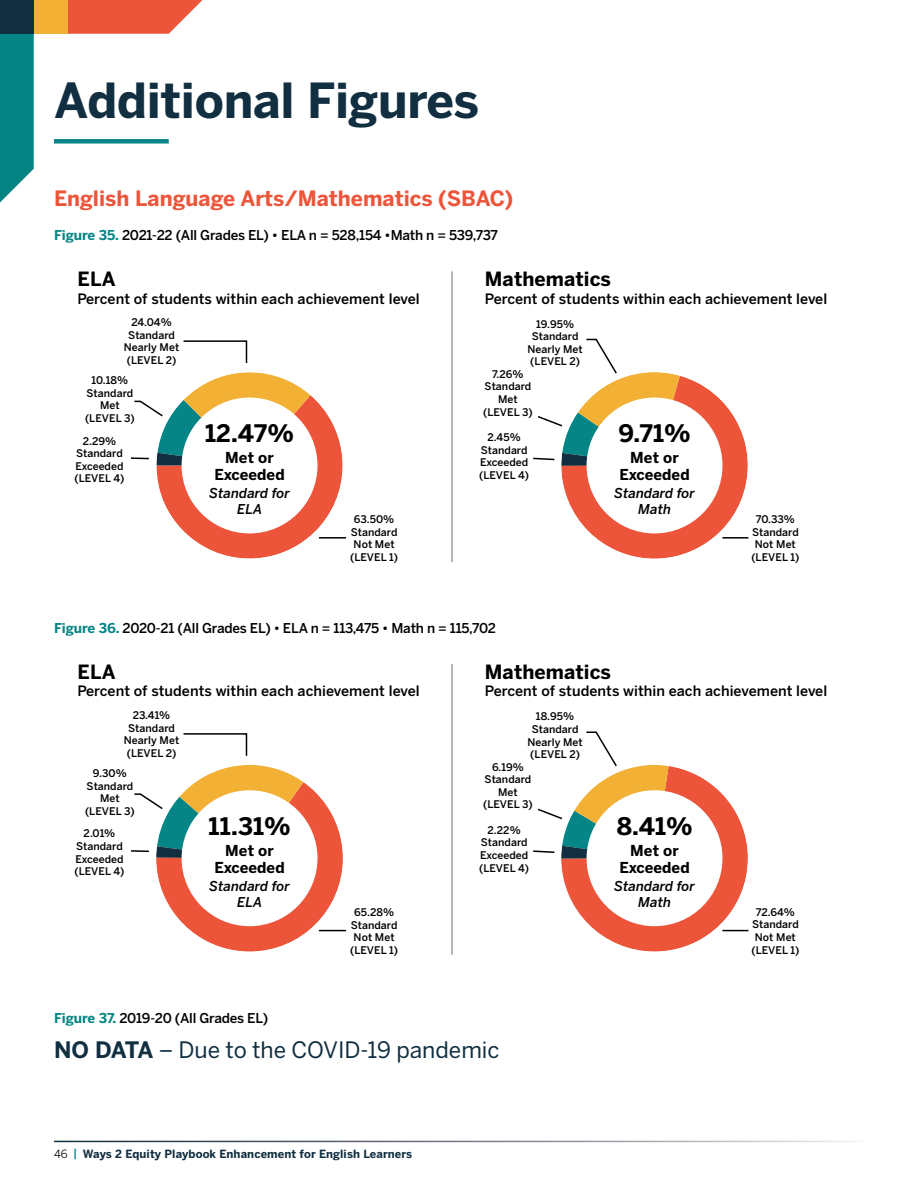
<style>
.page{position:relative;width:918px;height:1188px;background:#fff}
.page>*{position:absolute;margin:0;border:0;box-sizing:border-box;transform-origin:0 0}
.t1{font:700 48px "Benton Sans";letter-spacing:-.005em;color:#112f41}
.t2{font:700 24px "Benton Sans";letter-spacing:.01em;color:#000}
.t3{font:22.5px "Benton Sans";color:#112f41}
.t4{font:700 21px "Benton Sans";color:#ec553a}
.t5{font:700 19.5px "Benton Sans";letter-spacing:.005em;color:#000}
.t6{font:700 15px/17.2px "Benton Sans";letter-spacing:.005em;color:#000;text-align:center}
.t7{font:500 14.25px "Benton Sans";letter-spacing:.005em;color:#000}
.t8{font:500 13.5px "Benton Sans";letter-spacing:-.015em;color:#000}
.t9{font:italic 500 13.5px/16.5px "Benton Sans";letter-spacing:.005em;color:#000;text-align:center}
.t10{font:700 11.25px "Benton Sans";letter-spacing:.01em;color:#112f41}
.t11{font:500 10.5px/12.6px "Benton Sans";letter-spacing:.005em;color:#000;text-align:center}
.s1{font-weight:700;color:#058585}
.s2{font-weight:700}
.s3{font-weight:400;color:#000}
.s4{font-weight:500;color:#058585}
</style>
<div class="page">
<svg style="left:68px;top:0;width:135px;height:34px;background:#ee6b54"></svg>
<svg style="left:0;top:34px;width:34px;height:169px;background:#209292"></svg>
<div style="left:34px;top:0;width:34px;height:34px;background:#f2b035"></div>
<div style="left:0;top:0;width:34px;height:34px;background:#112f41"></div>
<hr style="left:319px;top:537px;width:27px;height:2px;background:#000">
<svg style="left:131px;top:372px;width:212px;height:187px"></svg>
<hr style="left:451px;top:272px;width:2px;height:290px;background:#808081">
<svg style="left:183px;top:340px;width:65px;height:24px"></svg>
<svg style="left:533px;top:338px;width:215px;height:221px"></svg>
<hr style="left:451px;top:664px;width:2px;height:290px;background:#808080">
<svg style="left:183px;top:733px;width:65px;height:23px"></svg>
<svg style="left:131px;top:765px;width:215px;height:187px"></svg>
<svg style="left:533px;top:731px;width:215px;height:221px"></svg>
<div style="left:54px;top:139px;width:115px;height:5px;background:#058585"></div>
<h1 class="t1" style="left:54px;top:72px;width:427px">Additional Figures</h1>
<h3 class="t4" style="left:54px;top:185px;width:461px">English Language Arts/Mathematics (SBAC)</h3>
<p class="t8" style="left:54px;top:227px;width:445px"><span class="s1">Figure 35.</span> 2021-22 (All Grades EL) • ELA n = 528,154 •Math n = 539,737</p>
<h3 class="t5" style="left:77px;top:268px;width:40px">ELA</h3>
<h3 class="t7" style="left:77px;top:290px;width:344px">Percent of students within each achievement level</h3>
<p class="t11" style="left:124px;top:316px;width:57px">24.04%<br>Standard<br>Nearly Met (LEVEL 2)</p>
<h3 class="t5" style="left:485px;top:268px;width:128px">Mathematics</h3>
<h3 class="t7" style="left:485px;top:290px;width:344px">Percent of students within each achievement level</h3>
<p class="t11" style="left:527px;top:317px;width:57px">19.95%<br>Standard<br>Nearly Met (LEVEL 2)</p>
<p class="t11" style="left:483px;top:368px;width:51px">7.26%<br>Standard<br>Met (LEVEL 3)</p>
<p class="t11" style="left:85px;top:374px;width:51px">10.18%<br>Standard<br>Met (LEVEL 3)</p>
<p class="t11" style="left:74px;top:434px;width:52px">2.29%<br>Standard<br>Exceeded (LEVEL 4)</p>
<p class="t11" style="left:479px;top:431px;width:52px">2.45%<br>Standard<br>Exceeded (LEVEL 4)</p>
<p class="t11" style="left:350px;top:513px;width:49px">63.50%<br>Standard<br>Not Met (LEVEL 1)</p>
<p class="t11" style="left:751px;top:513px;width:49px">70.33%<br>Standard<br>Not Met (LEVEL 1)</p>
<h2 class="t2" style="left:205px;top:419px;width:91px">12.47%</h2>
<h3 class="t6" style="left:214px;top:448px;width:72px">Met or<br>Exceeded</h3>
<p class="t9" style="left:209px;top:485px;width:83px">Standard for<br>ELA</p>
<h2 class="t2" style="left:619px;top:419px;width:74px">9.71%</h2>
<h3 class="t6" style="left:619px;top:448px;width:72px">Met or<br>Exceeded</h3>
<p class="t9" style="left:614px;top:485px;width:83px">Standard for<br>Math</p>
<p class="t8" style="left:54px;top:620px;width:444px"><span class="s1">Figure 36.</span> 2020-21 (All Grades EL) • ELA n = 113,475 • Math n = 115,702</p>
<h3 class="t5" style="left:77px;top:660px;width:40px">ELA</h3>
<h3 class="t7" style="left:77px;top:683px;width:344px">Percent of students within each achievement level</h3>
<p class="t11" style="left:124px;top:709px;width:57px">23.41%<br>Standard<br>Nearly Met (LEVEL 2)</p>
<h3 class="t5" style="left:485px;top:660px;width:128px">Mathematics</h3>
<h3 class="t7" style="left:485px;top:683px;width:344px">Percent of students within each achievement level</h3>
<p class="t11" style="left:527px;top:710px;width:57px">18.95%<br>Standard<br>Nearly Met (LEVEL 2)</p>
<p class="t11" style="left:483px;top:760px;width:51px">6.19%<br>Standard<br>Met (LEVEL 3)</p>
<p class="t11" style="left:85px;top:767px;width:51px">9.30%<br>Standard<br>Met (LEVEL 3)</p>
<p class="t11" style="left:74px;top:827px;width:52px">2.01%<br>Standard<br>Exceeded (LEVEL 4)</p>
<p class="t11" style="left:479px;top:823px;width:52px">2.22%<br>Standard<br>Exceeded (LEVEL 4)</p>
<p class="t11" style="left:350px;top:906px;width:49px">65.28%<br>Standard<br>Not Met (LEVEL 1)</p>
<p class="t11" style="left:751px;top:906px;width:49px">72.64%<br>Standard<br>Not Met (LEVEL 1)</p>
<h2 class="t2" style="left:617px;top:812px;width:77px">8.41%</h2>
<h3 class="t6" style="left:619px;top:841px;width:72px">Met or<br>Exceeded</h3>
<p class="t9" style="left:614px;top:877px;width:83px">Standard for<br>Math</p>
<h2 class="t2" style="left:209px;top:812px;width:84px">11.31%</h2>
<h3 class="t6" style="left:214px;top:841px;width:72px">Met or<br>Exceeded</h3>
<p class="t9" style="left:209px;top:877px;width:83px">Standard for<br>ELA</p>
<p class="t8" style="left:54px;top:1010px;width:216px"><span class="s1">Figure 37.</span> 2019-20 (All Grades EL)</p>
<h3 class="t3" style="left:54px;top:1037px;width:447px"><span class="s2">NO DATA</span> – Due to the COVID-19 pandemic</h3>
<p class="t10" style="left:54px;top:1147px;width:360px"><span class="s3">46</span> <span class="s4">|</span> Ways 2 Equity Playbook Enhancement for English Learners</p>
</div>
